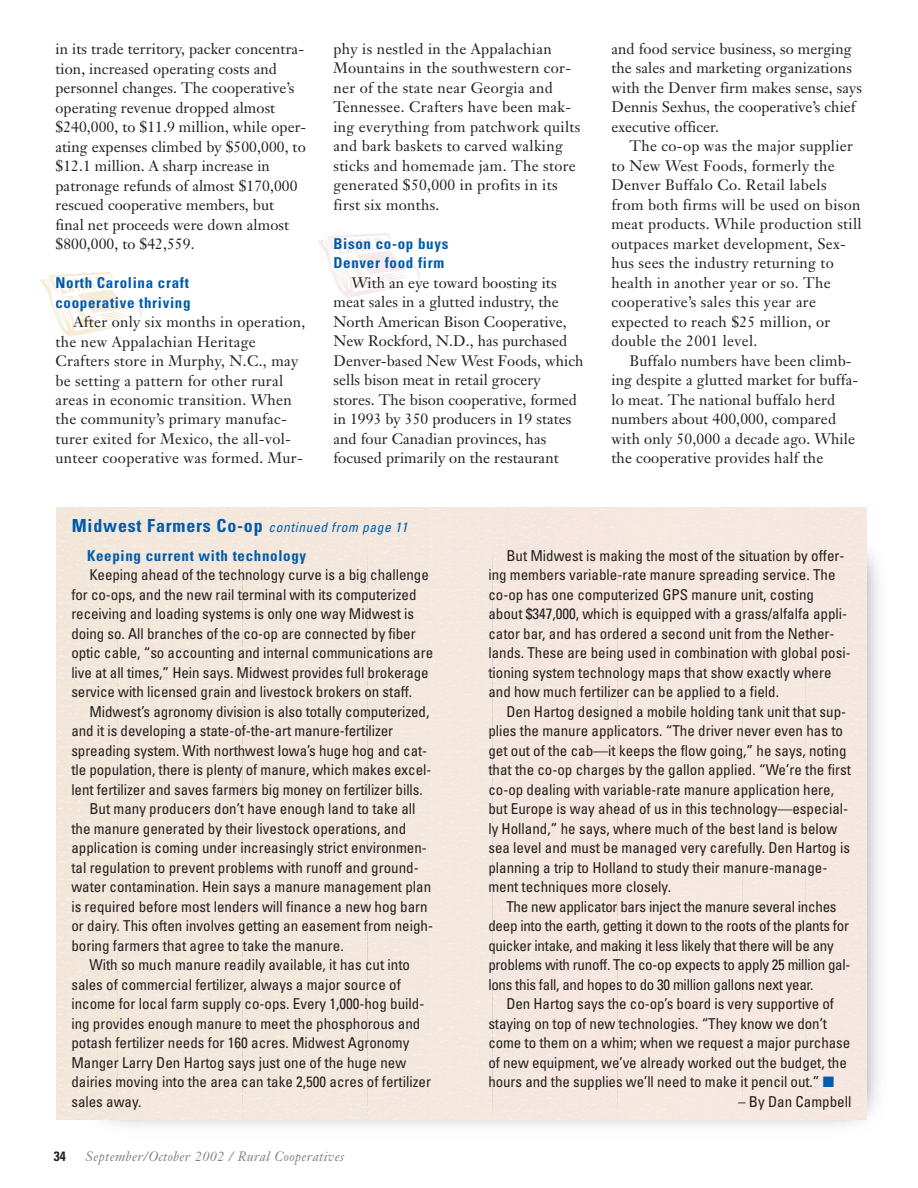
<style>
.page{position:relative;width:918px;height:1188px;background:#fff}
.page>*{position:absolute;margin:0;border:0;box-sizing:border-box;transform-origin:0 0}
.t1{font:700 condensed 18px "Univers";letter-spacing:.045em;color:#005baa}
.t2{font:condensed 15px/19.5px "Univers";color:#231f1f}
.t3{font:15px/19.5px "Janson Text";letter-spacing:.01em;color:#231f1f}
.t4{font:condensed 15px/19.5px "Univers";letter-spacing:-.02em;color:#231f1f}
.t5{font:700 condensed 15px/19.5px "Univers";letter-spacing:.045em;color:#005baa}
.t6{font:italic 13.5px "Janson Text";letter-spacing:.025em;color:#808284}
.t7{font:700 condensed 13.5px "Univers";color:#231f1f}
.s1{font-weight:400;font-style:italic;font-size:13.5px}
.s2{color:#005baa}
</style>
<div class="page">
<img style="left:318px;top:233px;width:101px;height:65px">
<img style="left:39px;top:272px;width:102px;height:65px">
<img style="left:70px;top:528px;width:808px;height:598px">
<div style="left:56px;top:508px;width:810px;height:611px;background:#f4e7df"></div>
<p class="t3" style="left:56px;top:41px;width:252px">in its trade territory, packer concentra&shy;tion, increased operating costs and personnel changes. The cooperative’s operating revenue dropped almost $240,000, to $11.9 million, while oper&shy;ating expenses climbed by $500,000, to $12.1 million. A sharp increase in patronage refunds of almost $170,000 rescued cooperative members, but<br>final net proceeds were down almost $800,000, to $42,559.</p>
<p class="t5" style="left:56px;top:274px;width:137px">North Carolina craft cooperative thriving</p>
<p class="t3" style="left:56px;top:314px;width:251px;text-indent:18px">After only six months in operation, the new Appalachian Heritage Crafters store in Murphy, N.C., may be setting a pattern for other rural areas in economic transition. When the community’s primary manufac&shy;turer exited for Mexico, the all-vol&shy;unteer cooperative was formed. Mur-</p>
<p class="t3" style="left:333px;top:41px;width:248px">phy is nestled in the Appalachian<br>Mountains in the southwestern cor&shy;ner of the state near Georgia and<br>Tennessee. Crafters have been mak&shy;ing everything from patchwork quilts and bark baskets to carved walking sticks and homemade jam. The store generated $50,000 in profits in its first six months.</p>
<p class="t5" style="left:333px;top:235px;width:116px">Bison co-op buys<br>Denver food firm</p>
<p class="t3" style="left:333px;top:275px;width:252px;text-indent:18px">With an eye toward boosting its meat sales in a glutted industry, the North American Bison Cooperative, New Rockford, N.D., has purchased Denver-based New West Foods, which sells bison meat in retail grocery stores. The bison cooperative, formed in 1993 by 350 producers in 19 states and four Canadian provinces, has focused primarily on the restaurant</p>
<p class="t1" style="left:72px;top:519px;width:337px">Midwest Farmers Co-op <span class="s1">continued from page 11</span></p>
<p class="t3" style="left:611px;top:41px;width:252px">and food service business, so merging the sales and marketing organizations with the Denver firm makes sense, says Dennis Sexhus, the cooperative’s chief executive officer.</p>
<p class="t3" style="left:611px;top:138px;width:252px;text-indent:18px">The co-op was the major supplier to New West Foods, formerly the<br>Denver Buffalo Co. Retail labels from both firms will be used on bison meat products. While production still outpaces market development, Sex&shy;hus sees the industry returning to health in another year or so. The cooperative’s sales this year are expected to reach $25 million, or double the 2001 level.</p>
<p class="t3" style="left:611px;top:353px;width:248px;text-indent:18px">Buffalo numbers have been climb&shy;ing despite a glutted market for buffa&shy;lo meat. The national buffalo herd numbers about 400,000, compared with only 50,000 a decade ago. While the cooperative provides half the</p>
<p class="t5" style="left:87px;top:547px;width:221px">Keeping current with technology</p>
<p class="t2" style="left:71px;top:567px;width:363px;text-indent:18px">Keeping ahead of the technology curve is a big challenge for co-ops, and the new rail terminal with its computerized receiving and loading systems is only one way Midwest is doing so. All branches of the co-op are connected by fiber optic cable, “so accounting and internal communications are live at all times,” Hein says. Midwest provides full brokerage service with licensed grain and livestock brokers on staff.</p>
<p class="t2" style="left:89px;top:703px;width:341px">Midwest’s agronomy division is also totally computerized,</p>
<p class="t2" style="left:71px;top:723px;width:323px">and it is developing a state-of-the-art manure-fertilizer</p>
<p class="t2" style="left:71px;top:742px;width:357px">spreading system. With northwest Iowa’s huge hog and cat-</p>
<p class="t2" style="left:71px;top:762px;width:362px">tle population, there is plenty of manure, which makes excel-</p>
<p class="t2" style="left:71px;top:781px;width:353px">lent fertilizer and saves farmers big money on fertilizer bills.</p>
<p class="t2" style="left:89px;top:801px;width:328px">But many producers don’t have enough land to take all</p>
<p class="t2" style="left:71px;top:820px;width:336px">the manure generated by their livestock operations, and</p>
<p class="t2" style="left:71px;top:840px;width:357px">application is coming under increasingly strict environmen-</p>
<p class="t2" style="left:71px;top:859px;width:349px">tal regulation to prevent problems with runoff and ground-</p>
<p class="t2" style="left:71px;top:879px;width:361px">water contamination. Hein says a manure management plan</p>
<p class="t2" style="left:71px;top:898px;width:358px">is required before most lenders will finance a new hog barn</p>
<p class="t2" style="left:71px;top:918px;width:363px">or dairy. This often involves getting an easement from neigh-</p>
<p class="t2" style="left:71px;top:937px;width:274px">boring farmers that agree to take the manure.</p>
<p class="t2" style="left:89px;top:957px;width:322px">With so much manure readily available, it has cut into</p>
<p class="t2" style="left:71px;top:976px;width:331px">sales of commercial fertilizer, always a major source of</p>
<p class="t2" style="left:71px;top:996px;width:355px">income for local farm supply co-ops. Every 1,000-hog build-</p>
<p class="t2" style="left:71px;top:1015px;width:351px">ing provides enough manure to meet the phosphorous and</p>
<p class="t2" style="left:71px;top:1035px;width:340px">potash fertilizer needs for 160 acres. Midwest Agronomy</p>
<p class="t2" style="left:71px;top:1054px;width:336px">Manger Larry Den Hartog says just one of the huge new</p>
<p class="t2" style="left:71px;top:1074px;width:361px">dairies moving into the area can take 2,500 acres of fertilizer</p>
<p class="t2" style="left:71px;top:1093px;width:72px">sales away.</p>
<p class="t7" style="left:54px;top:1151px;width:13px">34</p>
<p class="t6" style="left:86px;top:1151px;width:260px">September/October 2002 / Rural Cooperatives</p>
<p class="t2" style="left:488px;top:547px;width:364px;text-indent:18px">But Midwest is making the most of the situation by offer&shy;ing members variable-rate manure spreading service. The co-op has one computerized GPS manure unit, costing about $347,000, which is equipped with a grass/alfalfa appli&shy;cator bar, and has ordered a second unit from the Nether&shy;lands. These are being used in combination with global posi&shy;tioning system technology maps that show exactly where and how much fertilizer can be applied to a field.</p>
<p class="t2" style="left:488px;top:703px;width:364px;text-indent:18px">Den Hartog designed a mobile holding tank unit that sup&shy;plies the manure applicators. “The driver never even has to get out of the cab—it keeps the flow going,” he says, noting that the co-op charges by the gallon applied. “We’re the first co-op dealing with variable-rate manure application here, but Europe is way ahead of us in this technology—especial&shy;ly Holland,” he says, where much of the best land is below sea level and must be managed very carefully. Den Hartog is planning a trip to Holland to study their manure-manage&shy;ment techniques more closely.</p>
<p class="t4" style="left:488px;top:898px;width:364px;text-indent:18px">The new applicator bars inject the manure several inches deep into the earth, getting it down to the roots of the plants for quicker intake, and making it less likely that there will be any problems with runoff. The co-op expects to apply 25 million gal&shy;lons this fall, and hopes to do 30 million gallons next year.</p>
<p class="t2" style="left:488px;top:996px;width:364px;text-indent:18px">Den Hartog says the co-op’s board is very supportive of staying on top of new technologies. “They know we don’t come to them on a whim; when we request a major purchase of new equipment, we’ve already worked out the budget, the hours and the supplies we’ll need to make it pencil out.” <span class="s2">■</span></p>
<p class="t2" style="left:738px;top:1093px;width:115px">– By Dan Campbell</p>
</div>
